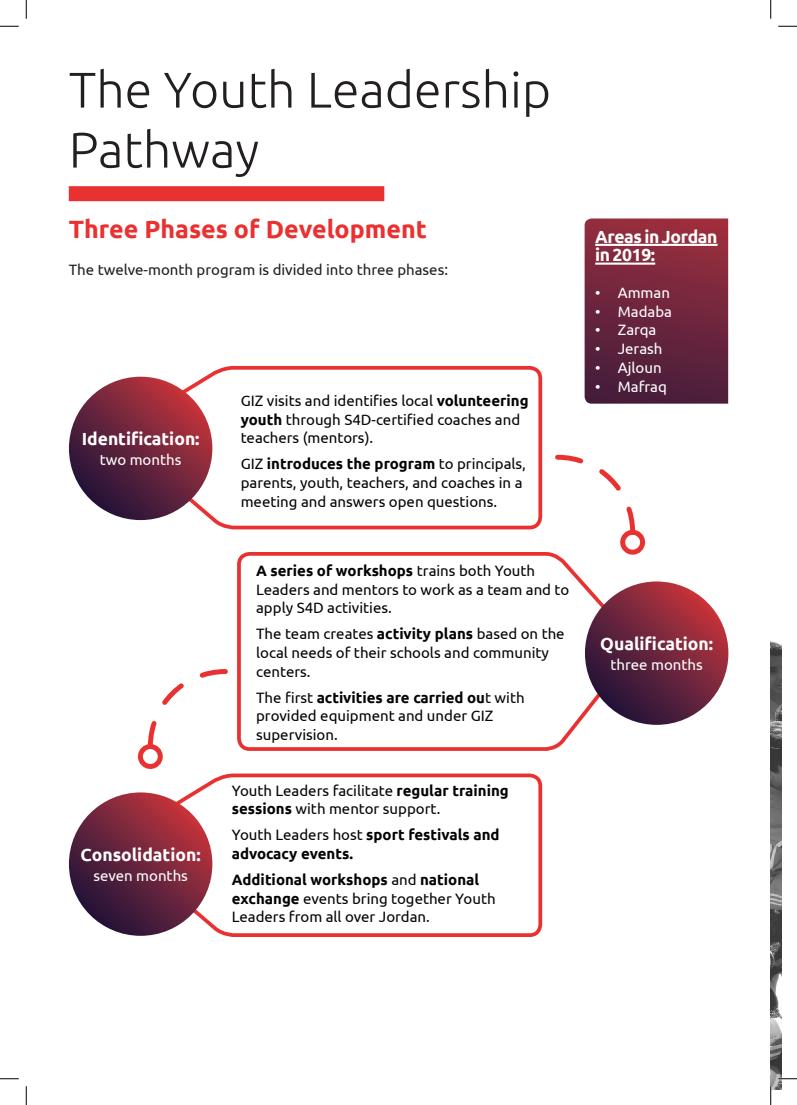
<style>
.page{position:relative;width:797px;height:1105px;background:#fff}
.page>*{position:absolute;margin:0;border:0;box-sizing:border-box;transform-origin:0 0}
.t1{font:300 50px/60px "Ubuntu";color:#231f20}
.t2{font:700 25px "Ubuntu";color:#ea3131}
.t3{font:700 17.5px "Ubuntu";color:#fff}
.t4{font:700 17.5px/18.8px "Ubuntu";letter-spacing:-.02em;color:#fff}
.t5{font:15px/18.8px "Ubuntu";color:#040503}
.t6{font:15px "Ubuntu";color:#fff}
.t7{font:700 15px/18.8px "Ubuntu";color:#040503}
.t8{font:15px "Ubuntu";color:#231f20}
.s1{font-weight:700}
.s2{font-weight:400}
</style>
<div class="page">
<svg style="left:131px;top:366px;width:412px;height:164px"></svg>
<svg style="left:131px;top:773px;width:412px;height:164px"></svg>
<div style="left:69px;top:186px;width:315px;height:15px;background:#ea3131"></div>
<svg style="left:69px;top:377px;width:143px;height:143px;background:#6d243b"></svg>
<svg style="left:69px;top:792px;width:143px;height:144px;background:#6e253c"></svg>
<svg style="left:237px;top:552px;width:411px;height:199px"></svg>
<svg style="left:585px;top:581px;width:143px;height:144px;background:#6e253c"></svg>
<svg style="left:555px;top:454px;width:82px;height:83px"></svg>
<div style="left:620px;top:530px;width:25px;height:25px;border:5px solid #ea3131;border-radius:50%"></div>
<svg style="left:145px;top:669px;width:83px;height:82px"></svg>
<div style="left:138px;top:744px;width:25px;height:25px;border:5px solid #ea3131;border-radius:50%"></div>
<img style="left:770px;top:641px;width:11px;height:448px">
<svg style="left:584px;top:218px;width:144px;height:186px;background:#70273e"></svg>
<hr style="left:595px;top:244px;width:122px;height:2px;background:#fff">
<hr style="left:595px;top:263px;width:60px;height:2px;background:#fff">
<svg style="left:0;top:25px;width:19px;height:2px"></svg>
<svg style="left:778px;top:25px;width:19px;height:2px"></svg>
<svg style="left:0;top:1078px;width:19px;height:1px"></svg>
<svg style="left:778px;top:1078px;width:19px;height:1px"></svg>
<svg style="left:25px;top:0;width:2px;height:19px"></svg>
<svg style="left:25px;top:1086px;width:2px;height:19px"></svg>
<svg style="left:770px;top:0;width:1px;height:19px"></svg>
<svg style="left:770px;top:1086px;width:1px;height:19px"></svg>
<p class="t1" style="left:69px;top:59px;width:483px">The Youth Leadership<br>Pathway</p>
<p class="t2" style="left:69px;top:214px;width:359px">Three Phases of Development</p>
<p class="t8" style="left:69px;top:260px;width:381px">The twelve-month program is divided into three phases:</p>
<p class="t3" style="left:82px;top:428px;width:119px">Identification:</p>
<p class="t6" style="left:100px;top:451px;width:83px">two months</p>
<p class="t3" style="left:81px;top:844px;width:122px">Consolidation:</p>
<p class="t6" style="left:93px;top:866px;width:96px">seven months</p>
<p class="t5" style="left:241px;top:391px;width:289px">GIZ visits and identifies local <span class="s1">volunteering youth</span> through S4D-certified coaches and teachers (mentors).</p>
<p class="t5" style="left:241px;top:454px;width:287px">GIZ <span class="s1">introduces the program</span> to principals, parents, youth, teachers, and coaches in a meeting and answers open questions.</p>
<p class="t5" style="left:256px;top:561px;width:314px"><span class="s1">A series of workshops</span> trains both Youth<br>Leaders and mentors to work as a team and to apply S4D activities.</p>
<p class="t5" style="left:256px;top:624px;width:310px">The team creates <span class="s1">activity plans</span> based on the local needs of their schools and community centers.</p>
<p class="t5" style="left:256px;top:687px;width:270px">The first <span class="s1">activities are carried ou</span>t with provided equipment and under GIZ supervision.</p>
<p class="t5" style="left:232px;top:780px;width:278px">Youth Leaders facilitate <span class="s1">regular training sessions</span> with mentor support.</p>
<p class="t7" style="left:232px;top:825px;width:269px"><span class="s2">Youth Leaders host</span> sport festivals and advocacy events.</p>
<p class="t5" style="left:232px;top:870px;width:265px"><span class="s1">Additional workshops</span> and <span class="s1">national exchange</span> events bring together Youth<br>Leaders from all over Jordan.</p>
<p class="t4" style="left:595px;top:227px;width:124px">Areas in Jordan in 2019:</p>
<p class="t6" style="left:595px;top:283px;width:76px">• Amman</p>
<p class="t6" style="left:595px;top:302px;width:78px">• Madaba</p>
<p class="t6" style="left:595px;top:321px;width:63px">• Zarqa</p>
<p class="t6" style="left:595px;top:340px;width:69px">• Jerash</p>
<p class="t6" style="left:595px;top:358px;width:68px">• Ajloun</p>
<p class="t6" style="left:595px;top:377px;width:73px">• Mafraq</p>
<p class="t3" style="left:600px;top:633px;width:114px">Qualification:</p>
<p class="t6" style="left:610px;top:655px;width:94px">three months</p>
</div>
